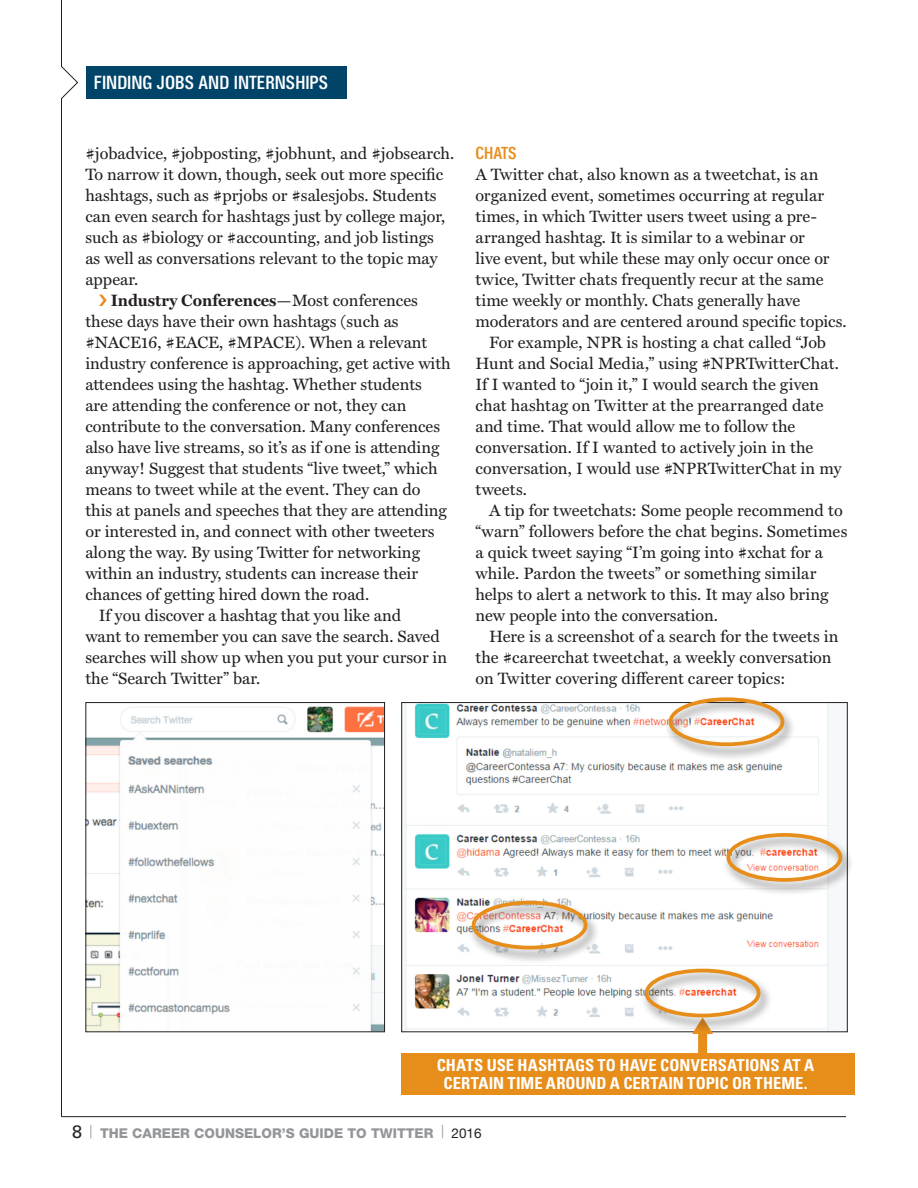
<style>
.page{position:relative;width:918px;height:1188px;background:#fff}
.page>*{position:absolute;margin:0;border:0;box-sizing:border-box;transform-origin:0 0}
.Label_right_page{font:500 condensed 18px "Folio SBOP";color:#fff}
.Body{font:16.5px/21px "Miller Text";color:#231f20}
.pullout{font:700 condensed 16.5px/18px "Univers LT Std";color:#fff;text-align:center}
.subhead{font:500 condensed 16.5px "Folio SBOP";letter-spacing:-.01em;color:#e78d1a}
.t1{font:800 13.5px "Helvetica Neue LT Std";color:#939598}
.s1{font-weight:700}
.s2{font-family:"Univers LT Std";font-weight:400;font-size:18px;color:#231f20}
.s3{font-weight:400;color:#231f20}
</style>
<div class="page">
<hr style="left:62px;top:1116px;width:784px;height:1px;background:#231f20">
<hr style="left:61px;top:98px;width:1px;height:1019px;background:#231f20">
<hr style="left:61px;top:0;width:1px;height:67px;background:#231f20">
<svg style="left:61px;top:66px;width:18px;height:33px"></svg>
<div style="left:86px;top:67px;width:261px;height:32px;background:#004469"></div>
<img style="left:88px;top:706px;width:295px;height:324px">
<div style="left:86px;top:702px;width:299px;height:330px;border:1px solid #231f20"></div>
<img style="left:404px;top:704px;width:442px;height:326px">
<div style="left:698px;top:1026px;width:9px;height:63px;background:#e78d1a"></div>
<svg style="left:692px;top:1032px;width:21px;height:2px"></svg>
<div style="left:665px;top:696px;width:131px;height:64px;background:#231f20;opacity:.55"></div>
<div style="left:669px;top:697px;width:115px;height:49px;border:4px solid #e78d1a;border-radius:50%"></div>
<div style="left:723px;top:831px;width:131px;height:65px;background:#231f20;opacity:.55"></div>
<div style="left:727px;top:833px;width:115px;height:49px;border:4px solid #e78d1a;border-radius:50%"></div>
<div style="left:468px;top:899px;width:131px;height:65px;background:#231f20;opacity:.55"></div>
<div style="left:472px;top:901px;width:115px;height:49px;border:4px solid #e78d1a;border-radius:50%"></div>
<div style="left:641px;top:967px;width:131px;height:65px;background:#231f20;opacity:.55"></div>
<div style="left:645px;top:969px;width:115px;height:48px;border:4px solid #e78d1a;border-radius:50%"></div>
<div style="left:402px;top:1053px;width:453px;height:42px;background:#e78d1a"></div>
<p class="Label_right_page" style="left:94px;top:73px;width:236px">FINDING JOBS AND INTERNSHIPS</p>
<p class="Body" style="left:85px;top:143px;width:370px">#jobadvice, #jobposting, #jobhunt, and #jobsearch.<br>To narrow it down, though, seek out more specific hashtags, such as #prjobs or #salesjobs. Students can even search for hashtags just by college major, such as #biology or #accounting, and job listings<br>as well as conversations relevant to the topic may appear.</p>
<p class="Body" style="left:85px;top:290px;width:367px;text-indent:26px"><span class="s1">Industry Conferences</span>—Most conferences these days have their own hashtags (such as #NACE16, #EACE, #MPACE). When a relevant industry conference is approaching, get active with attendees using the hashtag. Whether students<br>are attending the conference or not, they can contribute to the conversation. Many conferences also have live streams, so it’s as if one is attending anyway! Suggest that students “live tweet,” which means to tweet while at the event. They can do this at panels and speeches that they are attending or interested in, and connect with other tweeters along the way. By using Twitter for networking within an industry, students can increase their chances of getting hired down the road.</p>
<p class="Body" style="left:85px;top:605px;width:363px;text-indent:14px">If you discover a hashtag that you like and<br>want to remember you can save the search. Saved searches will show up when you put your cursor in the “Search Twitter” bar.</p>
<p class="subhead" style="left:476px;top:144px;width:43px">CHATS</p>
<p class="Body" style="left:476px;top:164px;width:373px">A Twitter chat, also known as a tweetchat, is an organized event, sometimes occurring at regular times, in which Twitter users tweet using a pre&shy;arranged hashtag. It is similar to a webinar or<br>live event, but while these may only occur once or twice, Twitter chats frequently recur at the same time weekly or monthly. Chats generally have moderators and are centered around specific topics.</p>
<p class="Body" style="left:476px;top:332px;width:368px;text-indent:14px">For example, NPR is hosting a chat called “Job Hunt and Social Media,” using #NPRTwitterChat.<br>If I wanted to “join it,” I would search the given chat hashtag on Twitter at the prearranged date and time. That would allow me to follow the conversation. If I wanted to actively join in the conversation, I would use #NPRTwitterChat in my tweets.</p>
<p class="Body" style="left:476px;top:500px;width:373px;text-indent:14px">A tip for tweetchats: Some people recommend to “warn” followers before the chat begins. Sometimes a quick tweet saying “I’m going into #xchat for a while. Pardon the tweets” or something similar helps to alert a network to this. It may also bring new people into the conversation.</p>
<p class="Body" style="left:476px;top:626px;width:365px;text-indent:14px">Here is a screenshot of a search for the tweets in the #careerchat tweetchat, a weekly conversation on Twitter covering different career topics:</p>
<p class="pullout" style="left:437px;top:1056px;width:379px">CHATS USE HASHTAGS TO HAVE CONVERSATIONS AT A<br>CERTAIN TIME AROUND A CERTAIN TOPIC OR THEME.</p>
<p class="t1" style="left:72px;top:1125px;width:411px"><span class="s2">8</span> <sup>|</sup> THE CAREER COUNSELOR’S GUIDE TO TWITTER <sup>|</sup> <span class="s3">2016</span></p>
</div>
